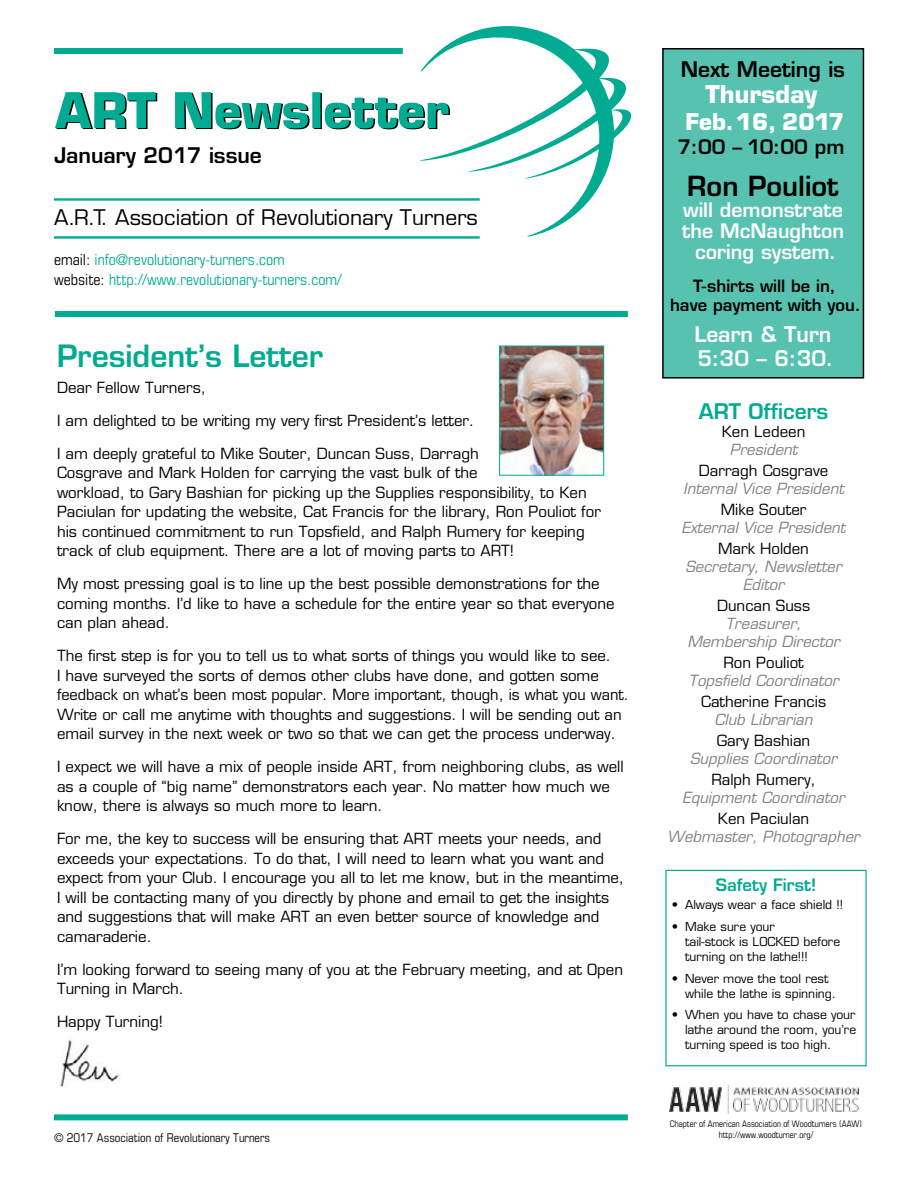
<style>
.page{position:relative;width:918px;height:1188px;background:#fff}
.page>*{position:absolute;margin:0;border:0;box-sizing:border-box;transform-origin:0 0}
.t1{font:600 30px "Eurostile";color:#00ab91}
.t2{font:600 27px "Eurostile";color:#000}
.t3{font:700 24px "Eurostile";color:#fff}
.t4{font:700 22.5px "Eurostile";color:#fff}
.t5{font:21px "Eurostile";color:#000}
.t6{font:600 21px "Eurostile";color:#000}
.t7{font:600 21px/24px "Eurostile";color:#fff}
.t8{font:600 21px "Eurostile";color:#00ab91}
.t9{font:600 19.5px/21px "Eurostile";color:#fff;text-align:center}
.t10{font:600 19.5px "Eurostile";color:#000}
.t11{font:600 16.65px "Eurostile";color:#00ab91}
.t12{font:600 16.5px/19.5px "Eurostile";color:#000;text-align:center}
.t13{font:condensed 15.3px/20.4px "Eurostile";color:#00ab91}
.t14{font:15px/19.5px "Eurostile";color:#000}
.t15{font:italic 15px/18px "Eurostile";color:#808285;text-align:center}
.t16{font:12.15px/15px "Eurostile";color:#000}
.t17{font:condensed 12px "Eurostile";color:#000}
.t18{font:condensed 9px/10.8px "Eurostile";color:#000;text-align:center;scale:.95 1}
.s1{color:#000}
</style>
<div class="page">
<div style="left:663px;top:49px;width:200px;height:329px;background:#58c2b1"></div>
<div style="left:662px;top:48px;width:202px;height:331px;border:2px solid #000"></div>
<hr style="left:54px;top:236px;width:426px;height:3px;background:#00ab91">
<hr style="left:54px;top:198px;width:426px;height:3px;background:#00ab91">
<svg style="left:55px;top:26px;width:577px;height:211px"></svg>
<div style="left:55px;top:311px;width:573px;height:6px;background:#00ab91"></div>
<div style="left:54px;top:48px;width:349px;height:6px;background:#00ab91"></div>
<img style="left:669px;top:1085px;width:189px;height:29px">
<div style="left:54px;top:1114px;width:574px;height:6px;background:#00ab91"></div>
<div style="left:665px;top:870px;width:202px;height:196px;border:1px solid #00ab91"></div>
<img style="left:501px;top:348px;width:101px;height:126px">
<div style="left:499px;top:346px;width:105px;height:130px;border:1px solid #00ab91"></div>
<img style="left:60px;top:1040px;width:60px;height:47px">
<h3 class="t6" style="left:54px;top:142px;width:209px">January 2017 issue</h3>
<h3 class="t5" style="left:54px;top:205px;width:425px">A.R.T. Association of Revolutionary Turners</h3>
<p class="t13" style="left:54px;top:249px;width:289px"><span class="s1">email:</span> info@revolutionary-turners.com<br><span class="s1">website:</span> http://www.revolutionary-turners.com/</p>
<h1 class="t1" style="left:57px;top:337px;width:268px">President’s Letter</h1>
<p class="t14" style="left:57px;top:378px;width:150px">Dear Fellow Turners,</p>
<p class="t14" style="left:57px;top:411px;width:419px">I am delighted to be writing my very first President’s letter.</p>
<p class="t14" style="left:57px;top:444px;width:546px">I am deeply grateful to Mike Souter, Duncan Suss, Darragh<br>Cosgrave and Mark Holden for carrying the vast bulk of the<br>workload, to Gary Bashian for picking up the Supplies responsibility, to Ken Paciulan for updating the website, Cat Francis for the library, Ron Pouliot for his continued commitment to run Topsfield, and Ralph Rumery for keeping track of club equipment. There are a lot of moving parts to ART!</p>
<p class="t14" style="left:57px;top:574px;width:559px">My most pressing goal is to line up the best possible demonstrations for the coming months. I’d like to have a schedule for the entire year so that everyone can plan ahead.</p>
<p class="t14" style="left:57px;top:646px;width:573px">The first step is for you to tell us to what sorts of things you would like to see.<br>I have surveyed the sorts of demos other clubs have done, and gotten some feedback on what’s been most popular. More important, though, is what you want.<br>Write or call me anytime with thoughts and suggestions. I will be sending out an email survey in the next week or two so that we can get the process underway.</p>
<p class="t14" style="left:57px;top:757px;width:568px">I expect we will have a mix of people inside ART, from neighboring clubs, as well as a couple of “big name” demonstrators each year. No matter how much we know, there is always so much more to learn.</p>
<p class="t14" style="left:57px;top:829px;width:569px">For me, the key to success will be ensuring that ART meets your needs, and exceeds your expectations. To do that, I will need to learn what you want and expect from your Club. I encourage you all to let me know, but in the meantime, I will be contacting many of you directly by phone and email to get the insights and suggestions that will make ART an even better source of knowledge and camaraderie.</p>
<p class="t14" style="left:57px;top:960px;width:568px">I’m looking forward to seeing many of you at the February meeting, and at Open<br>Turning in March.</p>
<p class="t14" style="left:57px;top:1012px;width:107px">Happy Turning!</p>
<p class="t17" style="left:54px;top:1130px;width:218px">© 2017 Association of Revolutionary Turners</p>
<h3 class="t6" style="left:681px;top:56px;width:166px">Next Meeting is</h3>
<h3 class="t3" style="left:706px;top:79px;width:113px">Thursday</h3>
<h3 class="t4" style="left:685px;top:108px;width:161px">Feb.16, 2017</h3>
<h3 class="t10" style="left:678px;top:134px;width:169px">7:00 – 10:00 pm</h3>
<h2 class="t2" style="left:687px;top:169px;width:153px">Ron Pouliot</h2>
<h3 class="t9" style="left:682px;top:199px;width:164px">will demonstrate the McNaughton coring system.</h3>
<p class="t12" style="left:670px;top:276px;width:192px">T-shirts will be in,<br>have payment with you.</p>
<h3 class="t7" style="left:694px;top:322px;width:141px">Learn &amp; Turn<br>5:30 – 6:30.</h3>
<h3 class="t8" style="left:699px;top:398px;width:131px">ART Officers</h3>
<p class="t14" style="left:722px;top:421px;width:85px">Ken Ledeen</p>
<p class="t15" style="left:730px;top:440px;width:69px">President</p>
<p class="t14" style="left:699px;top:460px;width:131px">Darragh Cosgrave</p>
<p class="t15" style="left:683px;top:479px;width:162px">Internal Vice President</p>
<p class="t14" style="left:721px;top:499px;width:87px">Mike Souter</p>
<p class="t15" style="left:682px;top:518px;width:165px">External Vice President</p>
<p class="t14" style="left:718px;top:538px;width:92px">Mark Holden</p>
<p class="t15" style="left:686px;top:557px;width:158px">Secretary, Newsletter<br>Editor</p>
<p class="t14" style="left:717px;top:595px;width:94px">Duncan Suss</p>
<p class="t15" style="left:687px;top:614px;width:154px">Treasurer,<br>Membership Director</p>
<p class="t14" style="left:723px;top:652px;width:82px">Ron Pouliot</p>
<p class="t15" style="left:688px;top:671px;width:152px">Topsfield Coordinator</p>
<p class="t14" style="left:701px;top:691px;width:126px">Catherine Francis</p>
<p class="t15" style="left:715px;top:710px;width:100px">Club Librarian</p>
<p class="t14" style="left:717px;top:730px;width:95px">Gary Bashian</p>
<p class="t15" style="left:690px;top:749px;width:148px">Supplies Coordinator</p>
<p class="t14" style="left:711px;top:769px;width:106px">Ralph Rumery,</p>
<p class="t15" style="left:682px;top:788px;width:164px">Equipment Coordinator</p>
<p class="t14" style="left:718px;top:808px;width:93px">Ken Paciulan</p>
<p class="t15" style="left:667px;top:827px;width:194px">Webmaster, Photographer</p>
<p class="t11" style="left:716px;top:875px;width:102px">Safety First!</p>
<p class="t16" style="left:672px;top:897px;width:173px">• Always wear a face shield !!</p>
<p class="t16" style="left:685px;top:919px;width:157px;text-indent:-13px">• Make sure your<br>tail-stock is LOCKED before turning on the lathe!!!</p>
<p class="t16" style="left:685px;top:971px;width:153px;text-indent:-13px">• Never move the tool rest while the lathe is spinning.</p>
<p class="t16" style="left:685px;top:1007px;width:173px;text-align:justify;text-indent:-13px">• When you have to chase your lathe around the room, you’re turning speed is too high.</p>
<p class="t18" style="left:670px;top:1119px;width:204px">Chapter of American Association of Woodturners (AAW) http://www.woodturner.org/</p>
</div>
